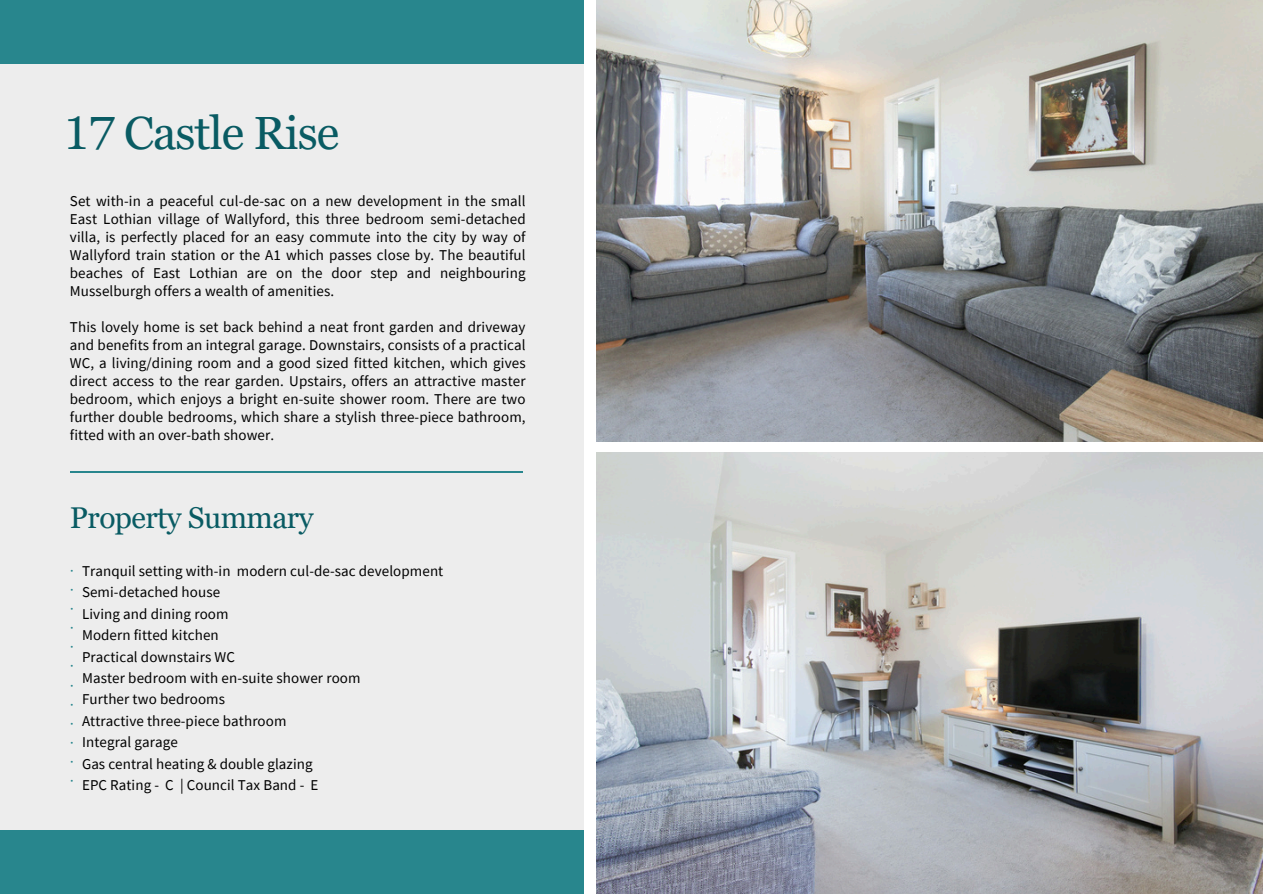
<style>
.page{position:relative;width:1263px;height:894px;background:#fff}
.page>*{position:absolute;margin:0;border:0;box-sizing:border-box;transform-origin:0 0}
.t1{font:46.5px "Georgia Pro";letter-spacing:-.02em;color:#095b63}
.t2{font:30px "Georgia Pro";letter-spacing:-.02em;color:#095b63}
.t3{font:15px/18px "Source Sans Pro";letter-spacing:.005em;color:#000;text-align:justify}
.t4{font:300 15px/19.2px "Montserrat";color:#28868d;text-align:justify}
</style>
<div class="page">
<img style="left:596px;top:0;width:667px;height:441px">
<img style="left:596px;top:452px;width:667px;height:441px">
<div style="left:0;top:27px;width:584px;height:866px;background:#ededed"></div>
<div style="left:0;top:0;width:583px;height:64px;background:#28868d"></div>
<div style="left:0;top:829px;width:583px;height:64px;background:#28868d"></div>
<hr style="left:70px;top:471px;width:453px;height:2px;background:#28868d">
<p class="t1" style="left:64px;top:107px;width:277px">17 Castle Rise</p>
<h1 class="t3" style="left:70px;top:191px;width:457px">Set with-in a peaceful cul-de-sac on a new development in the small East Lothian village of Wallyford, this three bedroom semi-detached villa, is perfectly placed for an easy commute into the city by way of Wallyford train station or the A1 which passes close by. The beautiful beaches of East Lothian are on the door step and neighbouring Musselburgh offers a wealth of amenities.</h1>
<p class="t3" style="left:70px;top:317px;width:457px">This lovely home is set back behind a neat front garden and driveway and benefits from an integral garage. Downstairs, consists of a practical WC, a living/dining room and a good sized fitted kitchen, which gives direct access to the rear garden. Upstairs, offers an attractive master bedroom, which enjoys a bright en-suite shower room. There are two further double bedrooms, which share a stylish three-piece bathroom, fitted with an over-bath shower.</p>
<p class="t2" style="left:70px;top:500px;width:245px">Property Summary</p>
<h2 class="t4" style="left:70px;top:559px;width:6px">• • • • • • • • • •</h2>
<p class="t4" style="left:70px;top:750px;width:6px">•</p>
<p class="t4" style="left:70px;top:770px;width:6px">•</p>
<p class="t3" style="left:82px;top:561px;width:363px">Tranquil setting with-in modern cul-de-sac development</p>
<p class="t3" style="left:82px;top:583px;width:140px">Semi-detached house</p>
<p class="t3" style="left:82px;top:604px;width:148px">Living and dining room</p>
<p class="t3" style="left:82px;top:625px;width:138px">Modern fitted kitchen</p>
<p class="t3" style="left:82px;top:647px;width:154px">Practical downstairs WC</p>
<p class="t3" style="left:82px;top:668px;width:280px">Master bedroom with en-suite shower room</p>
<p class="t3" style="left:82px;top:689px;width:145px">Further two bedrooms</p>
<p class="t3" style="left:82px;top:711px;width:206px">Attractive three-piece bathroom</p>
<p class="t3" style="left:82px;top:732px;width:97px">Integral garage</p>
<p class="t3" style="left:82px;top:754px;width:232px">Gas central heating &amp; double glazing</p>
<p class="t3" style="left:82px;top:775px;width:238px">EPC Rating - C | Council Tax Band - E</p>
</div>
